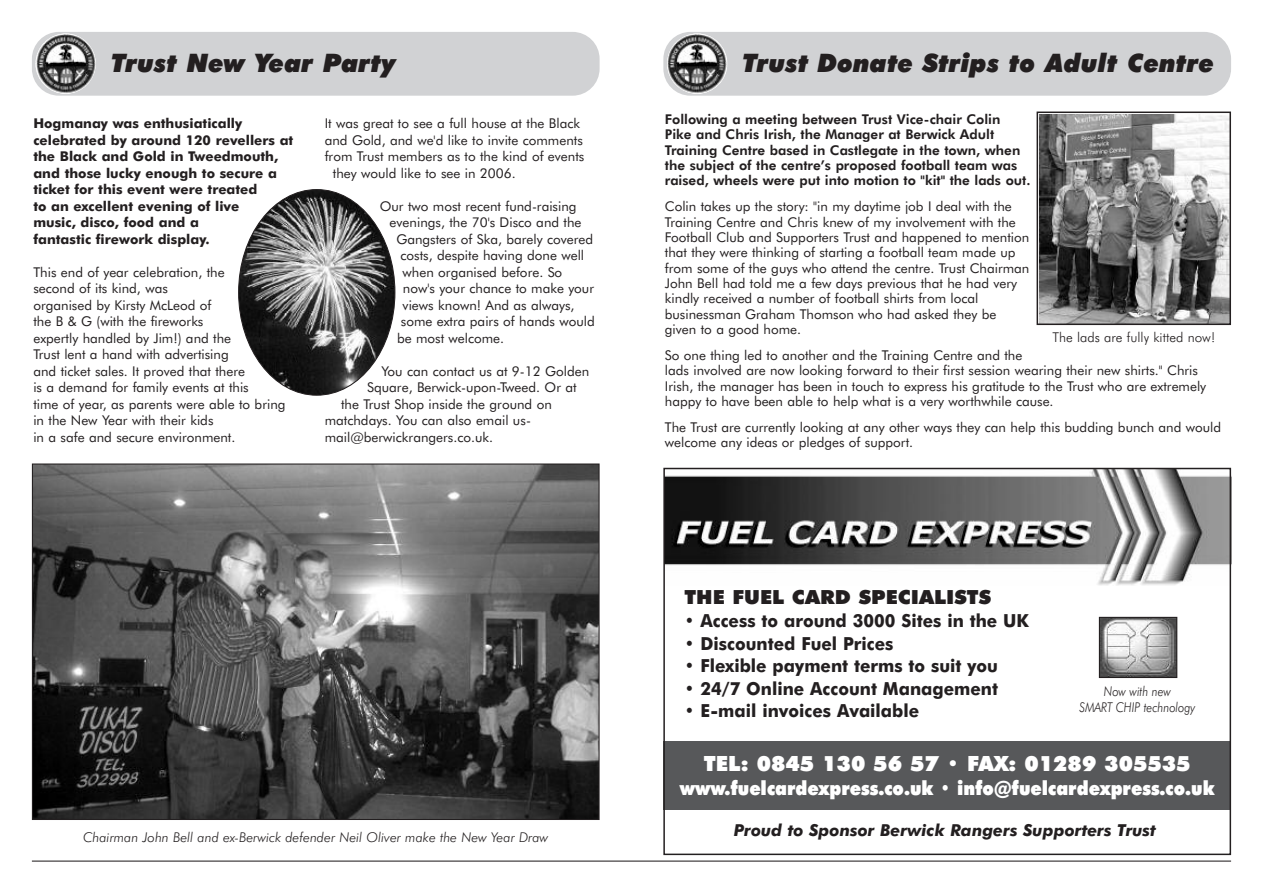
<style>
.page{position:relative;width:1263px;height:893px;background:#fff}
.page>*{position:absolute;margin:0;border:0;box-sizing:border-box;transform-origin:0 0}
.t1{font:italic 900 25.5px "Futura BT";color:#231f20}
.t2{font:900 21px "Futura BT";color:#fff}
.t3{font:900 19.5px "Futura BT";color:#fff;scale:.9 1}
.t4{font:900 19.5px "Futura BT";color:#231f20;scale:1.05 1}
.t5{font:700 18px "Futura BT";color:#231f20;scale:.95 1}
.t6{font:italic 700 16.5px "Futura BT";color:#231f20}
.t7{font:13.5px/15.3px "Futura BT";color:#231f20}
.t8{font:800 13.5px/15.3px "Futura BT";color:#231f20}
.t9{font:700 13.5px/16.5px "Futura BT";color:#231f20}
.t10{font:italic 300 13.5px "Futura BT";color:#231f20}
.t11{font:italic 300 13.5px/16.2px "Futura BT";color:#231f20;text-align:center;scale:.85 1}
.t12{font:300 13.5px "Futura BT";color:#231f20}
</style>
<div class="page">
<div style="left:32px;top:32px;width:568px;height:64px;background:#d1d2d4;border-radius:27px"></div>
<svg style="left:36px;top:34px;width:60px;height:60px"></svg>
<img style="left:36px;top:34px;width:59px;height:59px;border-radius:50%">
<img style="left:34px;top:465px;width:564px;height:353px">
<hr style="left:32px;top:860px;width:1199px;height:2px;background:#231f20">
<svg style="left:238px;top:189px;width:157px;height:207px"></svg>
<div style="left:663px;top:32px;width:568px;height:64px;background:#d1d2d4;border-radius:27px"></div>
<img style="left:667px;top:34px;width:60px;height:59px;border-radius:50%">
<div style="left:663px;top:741px;width:568px;height:69px;background:#57585a"></div>
<img style="left:666px;top:471px;width:562px;height:114px">
<div style="left:663px;top:468px;width:568px;height:387px;border:2px solid #231f20"></div>
<img style="left:1101px;top:619px;width:74px;height:57px">
<div style="left:1099px;top:617px;width:78px;height:61px;border:1px solid #231f20"></div>
<img style="left:1040px;top:115px;width:188px;height:207px">
<div style="left:1036px;top:112px;width:195px;height:213px;border:2px solid #231f20"></div>
<h1 class="t1" style="left:111px;top:48px;width:287px">Trust New Year Party</h1>
<p class="t9" style="left:33px;top:115px;width:262px">Hogmanay was enthusiatically celebrated by around 120 revellers at the Black and Gold in Tweedmouth, and those lucky enough to secure a ticket for this event were treated<br>to an excellent evening of live<br>music, disco, food and a<br>fantastic firework display.</p>
<p class="t7" style="left:33px;top:264px;width:254px;line-height:16.5px">This end of year celebration, the<br>second of its kind, was<br>organised by Kirsty McLeod of<br>the B &amp; G (with the fireworks<br>expertly handled by Jim!) and the<br>Trust lent a hand with advertising<br>and ticket sales. It proved that there<br>is a demand for family events at this<br>time of year, as parents were able to bring in the New Year with their kids<br>in a safe and secure environment.</p>
<p class="t7" style="left:325px;top:116px;width:257px">It was great to see a full house at the Black</p>
<p class="t7" style="left:325px;top:132px;width:260px">and Gold, and we'd like to invite comments</p>
<p class="t7" style="left:325px;top:149px;width:261px">from Trust members as to the kind of events</p>
<p class="t7" style="left:333px;top:165px;width:184px">they would like to see in 2006.</p>
<p class="t7" style="left:380px;top:198px;width:198px">Our two most recent fund-raising</p>
<p class="t7" style="left:390px;top:215px;width:193px">evenings, the 70's Disco and the</p>
<p class="t7" style="left:396px;top:231px;width:198px">Gangsters of Ska, barely covered</p>
<p class="t7" style="left:400px;top:248px;width:185px">costs, despite having done well</p>
<p class="t7" style="left:403px;top:264px;width:161px">when organised before. So</p>
<p class="t7" style="left:403px;top:281px;width:193px">now's your chance to make your</p>
<p class="t7" style="left:403px;top:297px;width:173px">views known! And as always,</p>
<p class="t7" style="left:401px;top:314px;width:195px">some extra pairs of hands would</p>
<p class="t7" style="left:397px;top:330px;width:109px">be most welcome.</p>
<p class="t7" style="left:381px;top:363px;width:209px">You can contact us at 9-12 Golden</p>
<p class="t7" style="left:367px;top:380px;width:211px">Square, Berwick-upon-Tweed. Or at</p>
<p class="t7" style="left:341px;top:396px;width:212px">the Trust Shop inside the ground on</p>
<p class="t7" style="left:325px;top:413px;width:208px">matchdays. You can also email us-</p>
<p class="t7" style="left:325px;top:429px;width:170px">mail@berwickrangers.co.uk.</p>
<p class="t10" style="left:83px;top:829px;width:467px">Chairman John Bell and ex-Berwick defender Neil Oliver make the New Year Draw</p>
<h1 class="t1" style="left:742px;top:48px;width:473px">Trust Donate Strips to Adult Centre</h1>
<p class="t8" style="left:665px;top:112px;width:367px">Following a meeting between Trust Vice-chair Colin<br>Pike and Chris Irish, the Manager at Berwick Adult Training Centre based in Castlegate in the town, when the subject of the centre’s proposed football team was raised, wheels were put into motion to "kit" the lads out.</p>
<p class="t7" style="left:665px;top:199px;width:366px">Colin takes up the story: "in my daytime job I deal with the Training Centre and Chris knew of my involvement with the Football Club and Supporters Trust and happened to mention that they were thinking of starting a football team made up from some of the guys who attend the centre. Trust Chairman John Bell had told me a few days previous that he had very kindly received a number of football shirts from local businessman Graham Thomson who had asked they be given to a good home.</p>
<p class="t7" style="left:665px;top:348px;width:543px">So one thing led to another and the Training Centre and the<br>lads involved are now looking forward to their first session wearing their new shirts." Chris Irish, the manager has been in touch to express his gratitude to the Trust who are extremely happy to have been able to help what is a very worthwhile cause.</p>
<p class="t7" style="left:665px;top:420px;width:558px">The Trust are currently looking at any other ways they can help this budding bunch and would welcome any ideas or pledges of support.</p>
<p class="t12" style="left:1052px;top:330px;width:164px">The lads are fully kitted now!</p>
<h3 class="t4" style="left:684px;top:586px;width:294px">THE FUEL CARD SPECIALISTS</h3>
<h3 class="t5" style="left:684px;top:611px;width:364px">• Access to around 3000 Sites in the UK</h3>
<h3 class="t5" style="left:684px;top:633px;width:222px">• Discounted Fuel Prices</h3>
<h3 class="t5" style="left:684px;top:656px;width:331px">• Flexible payment terms to suit you</h3>
<h3 class="t5" style="left:684px;top:678px;width:332px">• 24/7 Online Account Management</h3>
<h3 class="t5" style="left:684px;top:701px;width:249px">• E-mail invoices Available</h3>
<p class="t11" style="left:1079px;top:683px;width:138px">Now with new<br>SMART CHIP technology</p>
<h2 class="t2" style="left:704px;top:751px;width:488px">TEL: 0845 130 56 57 • FAX: 01289 305535</h2>
<h3 class="t3" style="left:680px;top:777px;width:596px">www.fuelcardexpress.co.uk • info@fuelcardexpress.co.uk</h3>
<p class="t6" style="left:734px;top:821px;width:423px">Proud to Sponsor Berwick Rangers Supporters Trust</p>
</div>
